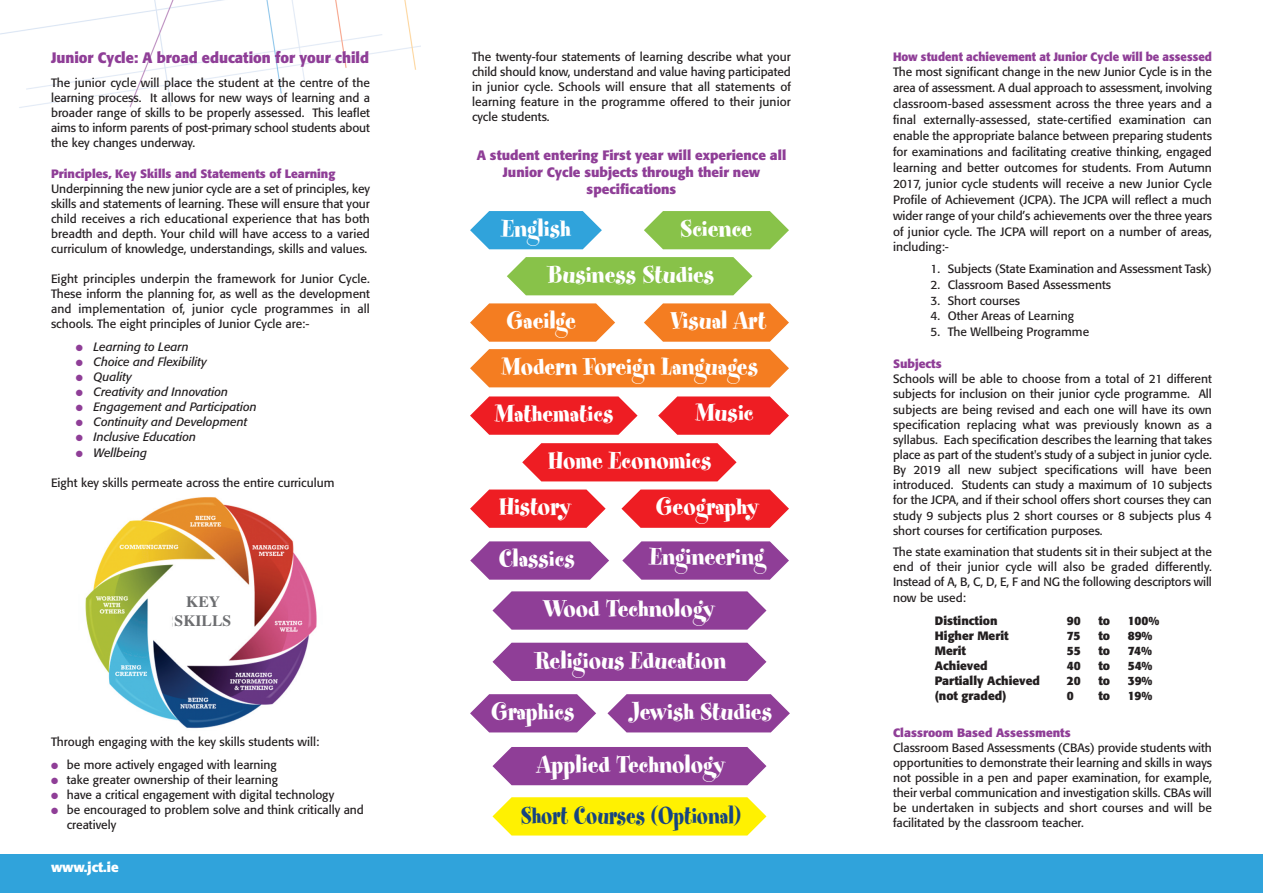
<style>
.page{position:relative;width:1263px;height:893px;background:#fff}
.page>*{position:absolute;margin:0;border:0;box-sizing:border-box;transform-origin:0 0}
.t1{font:27px/51.8px "Spumoni LP+KDIOTA";color:#fff}
.t2{font:27px "Spumoni LP+KDIOTA";color:#164480;scale:.9 1}
.t3{font:700 15.6px/18.8px "Times";color:#6c6d70;text-align:center}
.t4{font:700 15px "Formata";color:#8f3e97;scale:.96 1}
.t5{font:700 13.5px/17px "Formata";color:#8f3e97;text-align:center}
.t6{font:700 13.5px "Formata";color:#fff}
.t7{font:12px/15.1px "Formata";color:#231f20;text-align:justify}
.t8{font:italic 12px "Formata";color:#231f20}
.t9{font:700 12px "Formata";color:#231f20}
.t10{font:700 12px "Formata";color:#8f3e97}
.t11{font:700 12px "Formata";color:#8f3e97;scale:.95 1}
.s1{color:#8f3e97}
</style>
<div class="page">
<img style="left:0;top:0;width:421px;height:108px">
<div style="left:0;top:855px;width:1263px;height:38px;background:#30a3db"></div>
<img style="left:85px;top:497px;width:232px;height:232px">
<div style="left:173px;top:595px;width:65px;height:35px;background:#fff"></div>
<svg style="left:470px;top:211px;width:132px;height:38px;background:#4eb0e0"></svg>
<svg style="left:507px;top:257px;width:245px;height:38px;background:#91c657"></svg>
<svg style="left:644px;top:211px;width:145px;height:38px;background:#97c960"></svg>
<svg style="left:470px;top:349px;width:319px;height:38px;background:#f4852e"></svg>
<svg style="left:470px;top:396px;width:167px;height:39px;background:#f0393f"></svg>
<svg style="left:470px;top:489px;width:136px;height:39px;background:#f04146"></svg>
<svg style="left:621px;top:489px;width:168px;height:39px;background:#f03b40"></svg>
<svg style="left:622px;top:541px;width:167px;height:39px;background:#9d57a4"></svg>
<svg style="left:470px;top:541px;width:139px;height:39px;background:#a05ba6"></svg>
<svg style="left:492px;top:591px;width:274px;height:39px;background:#984ea0"></svg>
<svg style="left:492px;top:643px;width:274px;height:38px;background:#964b9e"></svg>
<svg style="left:492px;top:747px;width:274px;height:38px;background:#964b9e"></svg>
<svg style="left:492px;top:797px;width:274px;height:38px;background:#fff214"></svg>
<svg style="left:470px;top:694px;width:126px;height:38px;background:#a05ba6"></svg>
<svg style="left:607px;top:694px;width:183px;height:38px;background:#9b53a2"></svg>
<svg style="left:658px;top:396px;width:131px;height:39px;background:#f04146"></svg>
<svg style="left:522px;top:443px;width:214px;height:38px;background:#ef3137"></svg>
<svg style="left:470px;top:303px;width:145px;height:39px;background:#f59041"></svg>
<svg style="left:644px;top:303px;width:145px;height:39px;background:#f59041"></svg>
<p class="t4" style="left:51px;top:51px;width:333px">Junior Cycle: A broad education for your child</p>
<p class="t7" style="left:51px;top:76px;width:320px">The junior cycle will place the student at the centre of the learning process. It allows for new ways of learning and a broader range of skills to be properly assessed. This leaflet aims to inform parents of post-primary school students about the key changes underway.</p>
<p class="t10" style="left:51px;top:168px;width:286px">Principles, Key Skills and Statements of Learning</p>
<p class="t7" style="left:51px;top:182px;width:320px">Underpinning the new junior cycle are a set of principles, key skills and statements of learning. These will ensure that your child receives a rich educational experience that has both breadth and depth. Your child will have access to a varied curriculum of knowledge, understandings, skills and values.</p>
<p class="t7" style="left:51px;top:272px;width:320px">Eight principles underpin the framework for Junior Cycle.<br>These inform the planning for, as well as the development and implementation of, junior cycle programmes in all schools. The eight principles of Junior Cycle are:-</p>
<p class="t8" style="left:76px;top:341px;width:114px"><span class="s1">●</span> Learning to Learn</p>
<p class="t8" style="left:76px;top:357px;width:133px"><span class="s1">●</span> Choice and Flexibility</p>
<p class="t8" style="left:76px;top:372px;width:58px"><span class="s1">●</span> Quality</p>
<p class="t8" style="left:76px;top:387px;width:154px"><span class="s1">●</span> Creativity and Innovation</p>
<p class="t8" style="left:76px;top:402px;width:183px"><span class="s1">●</span> Engagement and Participation</p>
<p class="t8" style="left:76px;top:417px;width:173px"><span class="s1">●</span> Continuity and Development</p>
<p class="t8" style="left:76px;top:432px;width:122px"><span class="s1">●</span> Inclusive Education</p>
<p class="t8" style="left:76px;top:447px;width:73px"><span class="s1">●</span> Wellbeing</p>
<p class="t7" style="left:51px;top:476px;width:285px">Eight key skills permeate across the entire curriculum</p>
<h2 class="t3" style="left:175px;top:592px;width:58px">KEY<br>SKILLS</h2>
<p class="t7" style="left:51px;top:736px;width:270px">Through engaging with the key skills students will:</p>
<p class="t7" style="left:51px;top:758px;width:227px"><span class="s1">●</span> be more actively engaged with learning</p>
<p class="t7" style="left:51px;top:773px;width:229px"><span class="s1">●</span> take greater ownership of their learning</p>
<p class="t7" style="left:51px;top:788px;width:285px"><span class="s1">●</span> have a critical engagement with digital technology</p>
<p class="t7" style="left:67px;top:803px;width:299px;text-indent:-16px"><span class="s1">●</span> be encouraged to problem solve and think critically and creatively</p>
<p class="t6" style="left:51px;top:861px;width:69px">www.jct.ie</p>
<p class="t7" style="left:472px;top:50px;width:320px">The twenty-four statements of learning describe what your child should know, understand and value having participated in junior cycle. Schools will ensure that all statements of learning feature in the programme offered to their junior cycle students.</p>
<p class="t11" style="left:893px;top:51px;width:337px">How student achievement at Junior Cycle will be assessed</p>
<p class="t7" style="left:893px;top:65px;width:320px;line-height:15.9px">The most significant change in the new Junior Cycle is in the area of assessment. A dual approach to assessment, involving classroom-based assessment across the three years and a final externally-assessed, state-certified examination can enable the appropriate balance between preparing students for examinations and facilitating creative thinking, engaged learning and better outcomes for students. From Autumn 2017, junior cycle students will receive a new Junior Cycle Profile of Achievement (JCPA). The JCPA will reflect a much wider range of your child’s achievements over the three years of junior cycle. The JCPA will report on a number of areas, including:-</p>
<p class="t7" style="left:930px;top:262px;width:283px">1. Subjects (State Examination and Assessment Task)</p>
<p class="t7" style="left:930px;top:278px;width:182px">2. Classroom Based Assessments</p>
<p class="t7" style="left:930px;top:294px;width:91px">3. Short courses</p>
<p class="t7" style="left:930px;top:310px;width:145px">4. Other Areas of Learning</p>
<p class="t7" style="left:930px;top:326px;width:160px">5. The Wellbeing Programme</p>
<p class="t10" style="left:893px;top:359px;width:50px">Subjects</p>
<p class="t7" style="left:893px;top:372px;width:320px">Schools will be able to choose from a total of 21 different subjects for inclusion on their junior cycle programme. All subjects are being revised and each one will have its own specification replacing what was previously known as a syllabus. Each specification describes the learning that takes place as part of the student's study of a subject in junior cycle.<br>By 2019 all new subject specifications will have been introduced. Students can study a maximum of 10 subjects for the JCPA, and if their school offers short courses they can study 9 subjects plus 2 short courses or 8 subjects plus 4 short courses for certification purposes.</p>
<p class="t7" style="left:893px;top:545px;width:320px">The state examination that students sit in their subject at the end of their junior cycle will also be graded differently.<br>Instead of A, B, C, D, E, F and NG the following descriptors will now be used:</p>
<p class="t5" style="left:477px;top:147px;width:311px">A student entering First year will experience all<br>Junior Cycle subjects through their new specifications</p>
<h1 class="t1" style="left:548px;top:209px;width:168px;line-height:46px;text-indent:-46px">English<br>Business Studies</h1>
<h1 class="t1" style="left:680px;top:206px;width:73px">Science</h1>
<h1 class="t1" style="left:506px;top:299px;width:71px">Gaeilge</h1>
<h1 class="t1" style="left:670px;top:299px;width:98px">Visual Art</h1>
<h1 class="t1" style="left:495px;top:347px;width:264px;line-height:47.4px">Modern Foreign Languages<br>Mathematics</h1>
<h1 class="t1" style="left:548px;top:392px;width:207px;line-height:48px;text-indent:147px">Music<br>Home Economics</h1>
<h1 class="t1" style="left:499px;top:485px;width:74px">History</h1>
<h1 class="t1" style="left:656px;top:485px;width:105px">Geography</h1>
<h1 class="t1" style="left:499px;top:537px;width:78px">Classics</h1>
<h1 class="t1" style="left:535px;top:535px;width:231px;text-indent:114px">Engineering<br>Wood Technology<br>Religious Education</h1>
<p class="t9" style="left:935px;top:615px;width:64px">Distinction</p>
<p class="t9" style="left:1067px;top:615px;width:16px">90</p>
<p class="t9" style="left:1098px;top:615px;width:13px">to</p>
<p class="t9" style="left:1128px;top:615px;width:33px">100%</p>
<p class="t9" style="left:935px;top:630px;width:75px">Higher Merit</p>
<p class="t9" style="left:1067px;top:630px;width:15px">75</p>
<p class="t9" style="left:1098px;top:630px;width:13px">to</p>
<p class="t9" style="left:1128px;top:630px;width:26px">89%</p>
<p class="t9" style="left:935px;top:645px;width:33px">Merit</p>
<p class="t9" style="left:1067px;top:645px;width:15px">55</p>
<p class="t9" style="left:1098px;top:645px;width:13px">to</p>
<p class="t9" style="left:1128px;top:645px;width:26px">74%</p>
<p class="t9" style="left:935px;top:661px;width:54px">Achieved</p>
<p class="t9" style="left:1067px;top:661px;width:15px">40</p>
<p class="t9" style="left:1098px;top:661px;width:13px">to</p>
<p class="t9" style="left:1128px;top:661px;width:26px">54%</p>
<p class="t9" style="left:935px;top:676px;width:106px">Partially Achieved</p>
<p class="t9" style="left:1067px;top:676px;width:15px">20</p>
<p class="t9" style="left:1098px;top:676px;width:13px">to</p>
<p class="t9" style="left:1128px;top:676px;width:26px">39%</p>
<p class="t9" style="left:935px;top:691px;width:73px">(not graded)</p>
<p class="t9" style="left:1067px;top:691px;width:8px">0</p>
<p class="t9" style="left:1098px;top:691px;width:13px">to</p>
<p class="t9" style="left:1128px;top:691px;width:26px">19%</p>
<h1 class="t1" style="left:491px;top:690px;width:85px">Graphics</h1>
<h1 class="t1" style="left:628px;top:690px;width:145px">Jewish Studies</h1>
<p class="t10" style="left:893px;top:727px;width:179px">Classroom Based Assessments</p>
<p class="t7" style="left:893px;top:741px;width:320px">Classroom Based Assessments (CBAs) provide students with opportunities to demonstrate their learning and skills in ways not possible in a pen and paper examination, for example, their verbal communication and investigation skills. CBAs will be undertaken in subjects and short courses and will be facilitated by the classroom teacher.</p>
<h1 class="t1" style="left:536px;top:743px;width:190px">Applied Technology</h1>
<h1 class="t2" style="left:521px;top:806px;width:246px">Short Courses (Optional)</h1>
</div>
